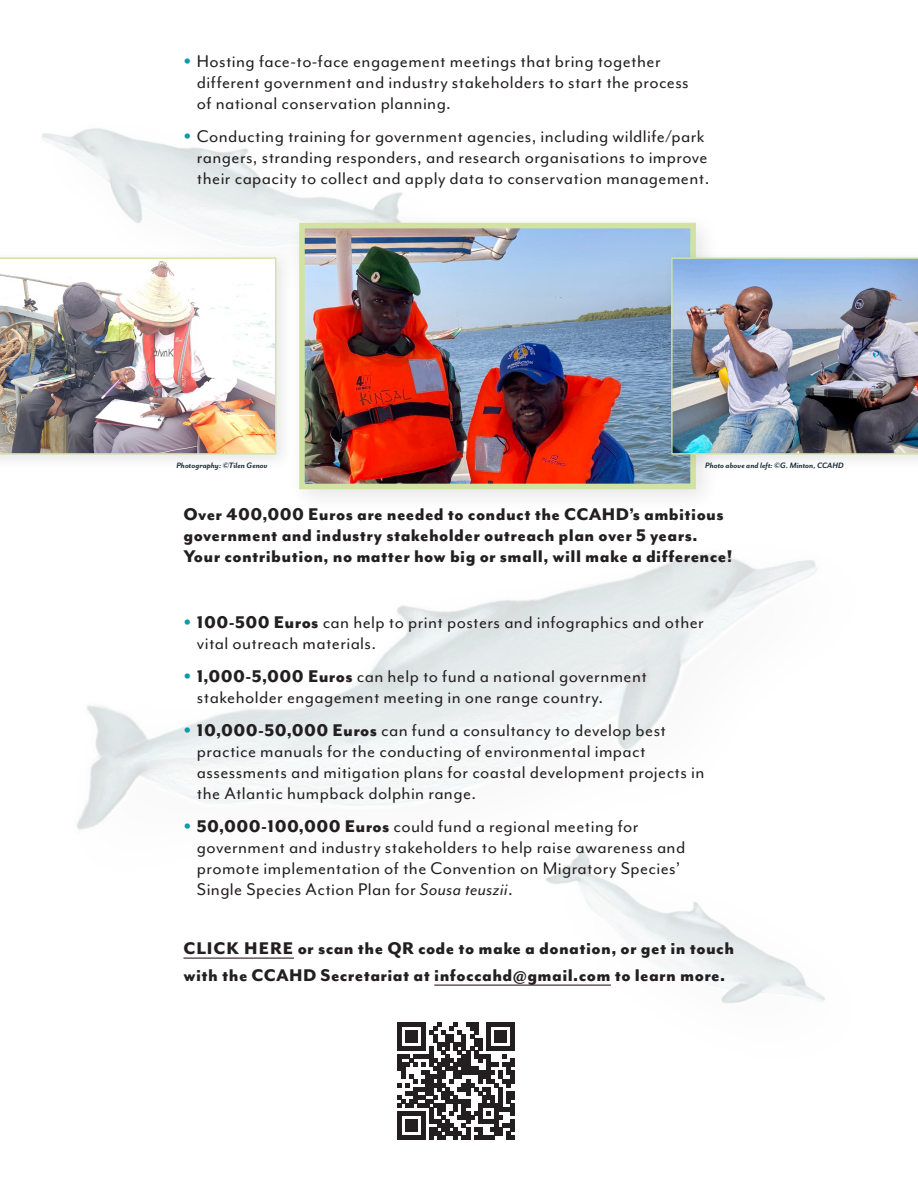
<style>
.page{position:relative;width:918px;height:1188px;background:#fff}
.page>*{position:absolute;margin:0;border:0;box-sizing:border-box;transform-origin:0 0}
.t1{font:19.5px/21px "Mr Eaves Mod OT";letter-spacing:.02em;color:#231f20}
.t2{font:800 19.5px/21px "Mr Eaves Mod OT";letter-spacing:.02em;color:#231f20}
.t3{font:italic 700 9px "Mr Eaves San OT";color:#172b35}
.s1{font-weight:800;font-size:24px;color:#0e9aa7}
.s2{font-weight:800}
.s3{font-style:italic}
</style>
<div class="page">
<img style="left:499px;top:943px;width:326px;height:61px">
<img style="left:42px;top:128px;width:360px;height:118px">
<img style="left:76px;top:553px;width:741px;height:390px">
<svg style="left:397px;top:1022px;width:118px;height:118px"></svg>
<hr style="left:183px;top:958px;width:111px;height:1px;background:#362228">
<hr style="left:434px;top:985px;width:177px;height:1px;background:#362228">
<div style="left:286px;top:210px;width:434px;height:304px;background:#231f20;opacity:.11"></div>
<img style="left:306px;top:230px;width:383px;height:252px">
<div style="left:299px;top:223px;width:397px;height:266px;border:6px solid #d2e2a3"></div>
<div style="left:662px;top:248px;width:256px;height:224px;background:#231f20;opacity:.11"></div>
<img style="left:671px;top:258px;width:247px;height:197px">
<div style="left:0;top:248px;width:294px;height:224px;background:#f9f9f9"></div>
<img style="left:0;top:258px;width:276px;height:197px">
<p class="t1" style="left:197px;top:51px;width:493px;text-indent:-14px"><span class="s1">•</span> Hosting face-to-face engagement meetings that bring together different government and industry stakeholders to start the process of national conservation planning.</p>
<p class="t1" style="left:197px;top:126px;width:514px;text-indent:-14px"><span class="s1">•</span> Conducting training for government agencies, including wildlife/park rangers, stranding responders, and research organisations to improve their capacity to collect and apply data to conservation management.</p>
<p class="t3" style="left:176px;top:460px;width:93px">Photography: ©Tilen Genov</p>
<p class="t3" style="left:705px;top:460px;width:140px">Photo above and left: ©G. Minton, CCAHD</p>
<p class="t2" style="left:183px;top:504px;width:550px">Over 400,000 Euros are needed to conduct the CCAHD’s ambitious government and industry stakeholder outreach plan over 5 years.<br>Your contribution, no matter how big or small, will make a difference!</p>
<p class="t1" style="left:197px;top:611px;width:508px;text-indent:-14px"><span class="s1">•</span> <span class="s2">100-500 Euros</span> can help to print posters and infographics and other vital outreach materials.</p>
<p class="t1" style="left:197px;top:665px;width:452px;text-indent:-14px"><span class="s1">•</span> <span class="s2">1,000-5,000 Euros</span> can help to fund a national government stakeholder engagement meeting in one range country.</p>
<p class="t1" style="left:197px;top:719px;width:509px;text-indent:-14px"><span class="s1">•</span> <span class="s2">10,000-50,000 Euros</span> can fund a consultancy to develop best practice manuals for the conducting of environmental impact assessments and mitigation plans for coastal development projects in the Atlantic humpback dolphin range.</p>
<p class="t1" style="left:197px;top:815px;width:490px;text-indent:-14px"><span class="s1">•</span> <span class="s2">50,000-100,000 Euros</span> could fund a regional meeting for government and industry stakeholders to help raise awareness and promote implementation of the Convention on Migratory Species’ Single Species Action Plan for <span class="s3">Sousa teuszii</span>.</p>
<p class="t2" style="left:183px;top:934px;width:552px;line-height:27px">CLICK HERE or scan the QR code to make a donation, or get in touch with the CCAHD Secretariat at infoccahd@gmail.com to learn more.</p>
</div>
